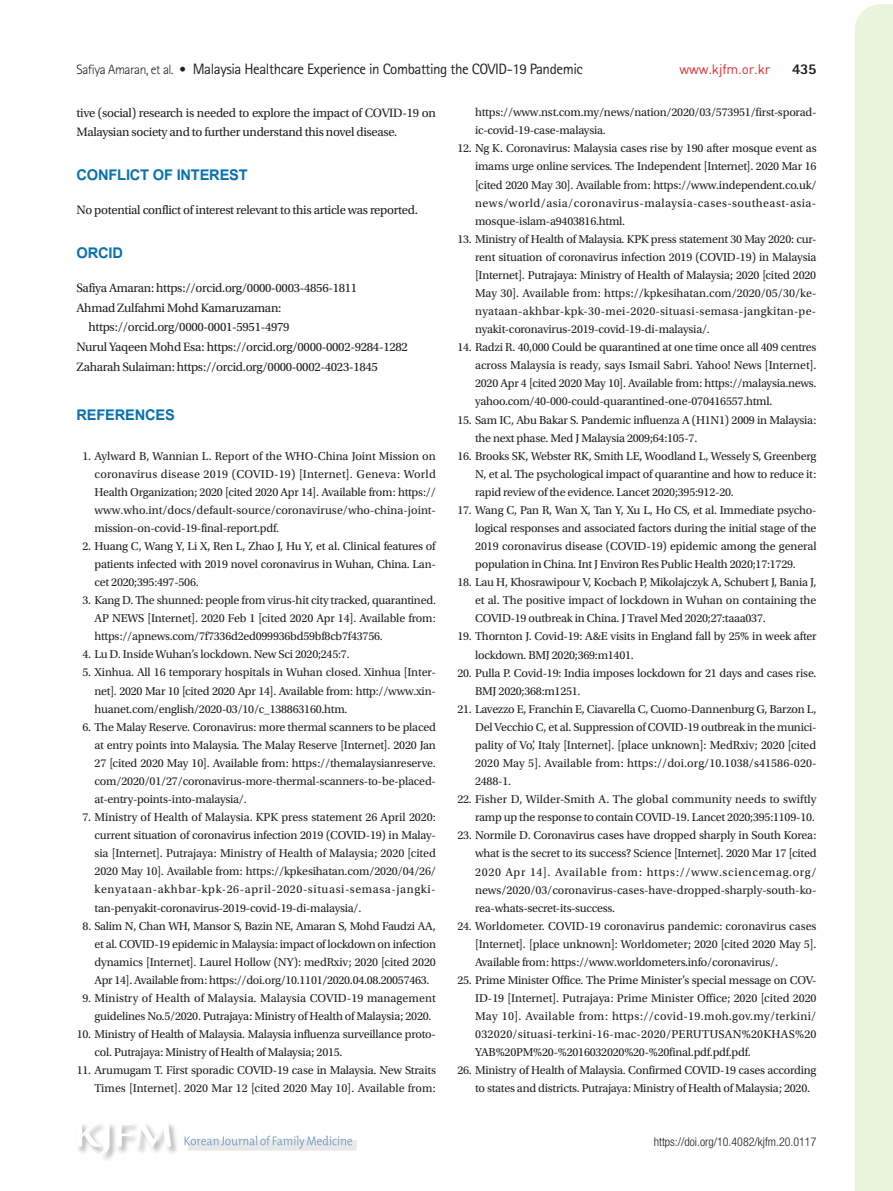
<style>
.page{position:relative;width:893px;height:1191px;background:#fff}
.page>*{position:absolute;margin:0;border:0;box-sizing:border-box;transform-origin:0 0}
.t1{font:700 20.4px "Utsaah";letter-spacing:-.01em;color:#0872ad}
.t2{font:15px "Rotis Sans Serif Std";letter-spacing:-.03em;color:#231f20}
.t3{font:800 15px "Rotis Sans Serif Std";color:#231f20}
.t4{font:13.5px "Dinreg";letter-spacing:-.01em;color:#e02a30}
.t5{font:12.75px/19.5px "Utopia Std";letter-spacing:-.025em;color:#231f20}
.t6{font:12px/18px "Utopia Std";letter-spacing:-.02em;color:#231f20;text-align:justify}
.t7{font:300 condensed 12px "Helvetica Neue LT Std";color:#231f20}
.s1{font-weight:300;font-size:13.5px}
</style>
<div class="page">
<div style="left:855px;top:4px;width:38px;height:1187px;background:#eaf3dc"></div>
<div style="left:188px;top:1140px;width:169px;height:10px;background:#e8e8e9"></div>
<svg style="left:185px;top:1135px;width:167px;height:13px"></svg>
<div style="left:76px;top:1122px;width:104px;height:40px;background:#231f20;opacity:.3"></div>
<svg style="left:77px;top:1122px;width:94px;height:32px"></svg>
<p class="t2" style="left:77px;top:60px;width:508px"><span class="s1">Safiya Amaran, et al. •</span> Malaysia Healthcare Experience in Combatting the COVID-19 Pandemic</p>
<p class="t4" style="left:679px;top:61px;width:93px">www.kjfm.or.kr</p>
<p class="t3" style="left:792px;top:60px;width:26px">435</p>
<p class="t5" style="left:77px;top:103px;width:361px">tive (social) research is needed to explore the impact of COVID-19 on<br>Malaysian society and to further understand this novel disease.</p>
<h1 class="t1" style="left:77px;top:165px;width:173px">CONFLICT OF INTEREST</h1>
<p class="t5" style="left:77px;top:201px;width:343px">No potential conflict of interest relevant to this article was reported.</p>
<h1 class="t1" style="left:77px;top:243px;width:48px">ORCID</h1>
<p class="t5" style="left:77px;top:279px;width:282px">Safiya Amaran: https://orcid.org/0000-0003-4856-1811</p>
<p class="t5" style="left:77px;top:298px;width:206px">Ahmad Zulfahmi Mohd Kamaruzaman:</p>
<p class="t5" style="left:89px;top:318px;width:203px">https://orcid.org/0000-0001-5951-4979</p>
<p class="t5" style="left:77px;top:337px;width:333px">Nurul Yaqeen Mohd Esa: https://orcid.org/0000-0002-9284-1282</p>
<p class="t5" style="left:77px;top:357px;width:303px">Zaharah Sulaiman: https://orcid.org/0000-0002-4023-1845</p>
<h1 class="t1" style="left:77px;top:405px;width:100px">REFERENCES</h1>
<p class="t6" style="left:95px;top:447px;width:343px;text-indent:-12px">1. Aylward B, Wannian L. Report of the WHO-China Joint Mission on coronavirus disease 2019 (COVID-19) [Internet]. Geneva: World Health Organization; 2020 [cited 2020 Apr 14]. Available from: https:// www.who.int/docs/default-source/coronaviruse/who-china-joint&shy;mission-on-covid-19-final-report.pdf.</p>
<p class="t6" style="left:95px;top:537px;width:343px;text-indent:-12px">2. Huang C, Wang Y, Li X, Ren L, Zhao J, Hu Y, et al. Clinical features of patients infected with 2019 novel coronavirus in Wuhan, China. Lan&shy;cet 2020;395:497-506.</p>
<p class="t6" style="left:95px;top:591px;width:343px;text-indent:-12px">3. Kang D. The shunned: people from virus-hit city tracked, quarantined.<br>AP NEWS [Internet]. 2020 Feb 1 [cited 2020 Apr 14]. Available from: https://apnews.com/7f7336d2ed099936bd59bf8cb7f43756.</p>
<p class="t6" style="left:83px;top:645px;width:269px">4. Lu D. Inside Wuhan’s lockdown. New Sci 2020;245:7.</p>
<p class="t6" style="left:95px;top:664px;width:343px;text-indent:-12px">5. Xinhua. All 16 temporary hospitals in Wuhan closed. Xinhua [Inter&shy;net]. 2020 Mar 10 [cited 2020 Apr 14]. Available from: http://www.xin&shy;huanet.com/english/2020-03/10/c_138863160.htm.</p>
<p class="t6" style="left:95px;top:718px;width:343px;text-indent:-12px">6. The Malay Reserve. Coronavirus: more thermal scanners to be placed at entry points into Malaysia. The Malay Reserve [Internet]. 2020 Jan 27 [cited 2020 May 10]. Available from: https://themalaysianreserve. com/2020/01/27/coronavirus-more-thermal-scanners-to-be-placed&shy;at-entry-points-into-malaysia/.</p>
<p class="t6" style="left:95px;top:808px;width:343px;text-indent:-12px">7. Ministry of Health of Malaysia. KPK press statement 26 April 2020: current situation of coronavirus infection 2019 (COVID-19) in Malay&shy;sia [Internet]. Putrajaya: Ministry of Health of Malaysia; 2020 [cited 2020 May 10]. Available from: https://kpkesihatan.com/2020/04/26/ kenyataan-akhbar-kpk-26-april-2020-situasi-semasa-jangki&shy;tan-penyakit-coronavirus-2019-covid-19-di-malaysia/.</p>
<p class="t6" style="left:95px;top:917px;width:343px;text-indent:-12px">8. Salim N, Chan WH, Mansor S, Bazin NE, Amaran S, Mohd Faudzi AA, et al. COVID-19 epidemic in Malaysia: impact of lockdown on infection dynamics [Internet]. Laurel Hollow (NY): medRxiv; 2020 [cited 2020<br>Apr 14]. Available from: https://doi.org/10.1101/2020.04.08.20057463.</p>
<p class="t6" style="left:95px;top:989px;width:343px;text-indent:-12px">9. Ministry of Health of Malaysia. Malaysia COVID-19 management guidelines No.5/2020. Putrajaya: Ministry of Health of Malaysia; 2020.</p>
<p class="t6" style="left:95px;top:1025px;width:343px;text-indent:-18px">10. Ministry of Health of Malaysia. Malaysia influenza surveillance proto&shy;col. Putrajaya: Ministry of Health of Malaysia; 2015.</p>
<p class="t6" style="left:77px;top:1061px;width:361px;text-align:right">11. Arumugam T. First sporadic COVID-19 case in Malaysia. New Straits<br>Times [Internet]. 2020 Mar 12 [cited 2020 May 10]. Available from:</p>
<p class="t6" style="left:475px;top:103px;width:343px">https://www.nst.com.my/news/nation/2020/03/573951/first-sporad&shy;ic-covid-19-case-malaysia.</p>
<p class="t6" style="left:475px;top:140px;width:343px;text-indent:-18px">12. Ng K. Coronavirus: Malaysia cases rise by 190 after mosque event as imams urge online services. The Independent [Internet]. 2020 Mar 16 [cited 2020 May 30]. Available from: https://www.independent.co.uk/ news/world/asia/coronavirus-malaysia-cases-southeast-asia&shy;mosque-islam-a9403816.html.</p>
<p class="t6" style="left:475px;top:230px;width:343px;text-indent:-18px">13. Ministry of Health of Malaysia. KPK press statement 30 May 2020: cur&shy;rent situation of coronavirus infection 2019 (COVID-19) in Malaysia [Internet]. Putrajaya: Ministry of Health of Malaysia; 2020 [cited 2020<br>May 30]. Available from: https://kpkesihatan.com/2020/05/30/ke&shy;nyataan-akhbar-kpk-30-mei-2020-situasi-semasa-jangkitan-pe&shy;nyakit-coronavirus-2019-covid-19-di-malaysia/.</p>
<p class="t6" style="left:475px;top:338px;width:343px;text-indent:-18px">14. Radzi R. 40,000 Could be quarantined at one time once all 409 centres across Malaysia is ready, says Ismail Sabri. Yahoo! News [Internet].<br>2020 Apr 4 [cited 2020 May 10]. Available from: https://malaysia.news. yahoo.com/40-000-could-quarantined-one-070416557.html.</p>
<p class="t6" style="left:475px;top:411px;width:343px;text-indent:-18px">15. Sam IC, Abu Bakar S. Pandemic influenza A (H1N1) 2009 in Malaysia: the next phase. Med J Malaysia 2009;64:105-7.</p>
<p class="t6" style="left:475px;top:447px;width:343px;text-indent:-18px">16. Brooks SK, Webster RK, Smith LE, Woodland L, Wessely S, Greenberg N, et al. The psychological impact of quarantine and how to reduce it: rapid review of the evidence. Lancet 2020;395:912-20.</p>
<p class="t6" style="left:475px;top:501px;width:343px;text-indent:-18px">17. Wang C, Pan R, Wan X, Tan Y, Xu L, Ho CS, et al. Immediate psycho&shy;logical responses and associated factors during the initial stage of the 2019 coronavirus disease (COVID-19) epidemic among the general population in China. Int J Environ Res Public Health 2020;17:1729.</p>
<p class="t6" style="left:475px;top:573px;width:343px;text-indent:-18px">18. Lau H, Khosrawipour V, Kocbach P, Mikolajczyk A, Schubert J, Bania J, et al. The positive impact of lockdown in Wuhan on containing the COVID-19 outbreak in China. J Travel Med 2020;27:taaa037.</p>
<p class="t6" style="left:475px;top:628px;width:343px;text-indent:-18px">19. Thornton J. Covid-19: A&amp;E visits in England fall by 25% in week after lockdown. BMJ 2020;369:m1401.</p>
<p class="t6" style="left:475px;top:664px;width:343px;text-indent:-18px">20. Pulla P. Covid-19: India imposes lockdown for 21 days and cases rise.<br>BMJ 2020;368:m1251.</p>
<p class="t6" style="left:475px;top:700px;width:343px;text-indent:-18px">21. Lavezzo E, Franchin E, Ciavarella C, Cuomo-Dannenburg G, Barzon L, Del Vecchio C, et al. Suppression of COVID-19 outbreak in the munici&shy;pality of Vo’, Italy [Internet]. [place unknown]: MedRxiv; 2020 [cited 2020 May 5]. Available from: https://doi.org/10.1038/s41586-020- 2488-1.</p>
<p class="t6" style="left:457px;top:790px;width:361px;text-align:right">22. Fisher D, Wilder-Smith A. The global community needs to swiftly ramp up the response to contain COVID-19. Lancet 2020;395:1109-10.</p>
<p class="t6" style="left:475px;top:826px;width:343px;text-indent:-18px">23. Normile D. Coronavirus cases have dropped sharply in South Korea: what is the secret to its success? Science [Internet]. 2020 Mar 17 [cited 2020 Apr 14]. Available from: https://www.sciencemag.org/ news/2020/03/coronavirus-cases-have-dropped-sharply-south-ko&shy;rea-whats-secret-its-success.</p>
<p class="t6" style="left:475px;top:917px;width:343px;text-indent:-18px">24. Worldometer. COVID-19 coronavirus pandemic: coronavirus cases [Internet]. [place unknown]: Worldometer; 2020 [cited 2020 May 5].<br>Available from: https://www.worldometers.info/coronavirus/.</p>
<p class="t6" style="left:475px;top:971px;width:343px;text-indent:-18px">25. Prime Minister Office. The Prime Minister’s special message on COV-ID-19 [Internet]. Putrajaya: Prime Minister Office; 2020 [cited 2020<br>May 10]. Available from: https://covid-19.moh.gov.my/terkini/ 032020/situasi-terkini-16-mac-2020/PERUTUSAN%20KHAS%20<br>YAB%20PM%20-%2016032020%20-%20final.pdf.pdf.pdf.</p>
<p class="t6" style="left:475px;top:1061px;width:343px;text-indent:-18px">26. Ministry of Health of Malaysia. Confirmed COVID-19 cases according to states and districts. Putrajaya: Ministry of Health of Malaysia; 2020.</p>
<p class="t7" style="left:654px;top:1134px;width:164px">https://doi.org/10.4082/kjfm.20.0117</p>
</div>
